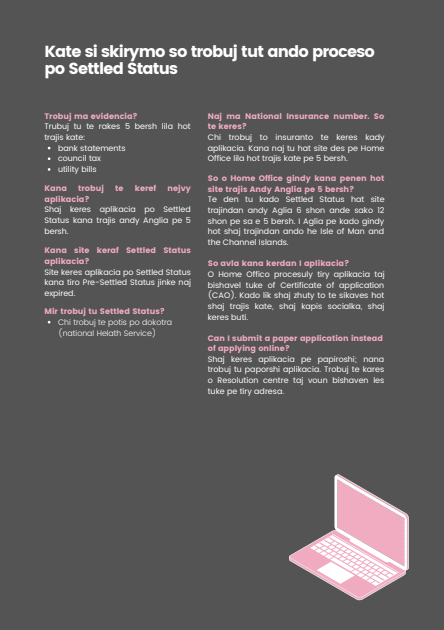
<style>
.page{position:relative;width:444px;height:630px;background:#545454}
.page>*{position:absolute;margin:0;border:0;box-sizing:border-box;transform-origin:0 0}
.t1{font:16px/17.2px "Poppins";letter-spacing:-.05em;color:#fff}
.t2{font:8px/10.8px "Poppins";color:#fff;text-align:justify}
.t3{font:8px/10.8px "Poppins";color:#f0abc1}
.t4{font:300 8px/10.8px "Poppins";color:#fff}
</style>
<div class="page">
<svg style="left:289px;top:474px;width:120px;height:126px"></svg>
<p class="t1" style="left:44px;top:43px;width:332px">Kate si skirymo so trobuj tut ando proceso po Settled Status</p>
<p class="t3" style="left:44px;top:111px;width:95px">Trobuj ma evidencia?</p>
<p class="t2" style="left:44px;top:121px;width:148px">Trubuj tu te rakes 5 bersh lila hot trajis kate:</p>
<p class="t2" style="left:58px;top:143px;width:69px">bank statements</p>
<p class="t2" style="left:58px;top:153px;width:44px">council tax</p>
<p class="t2" style="left:58px;top:164px;width:40px">utility bills</p>
<p class="t3" style="left:44px;top:183px;width:24px">Kana</p>
<p class="t3" style="left:78px;top:183px;width:27px">trobuj</p>
<p class="t3" style="left:115px;top:183px;width:10px">te</p>
<p class="t3" style="left:135px;top:183px;width:23px">keref</p>
<p class="t3" style="left:167px;top:183px;width:25px">nejvy</p>
<p class="t3" style="left:44px;top:194px;width:47px">aplikacia?</p>
<p class="t2" style="left:44px;top:204px;width:148px">Shaj keres aplikacia po Settled Status kana trajis andy Anglia pe 5 bersh.</p>
<p class="t3" style="left:44px;top:245px;width:148px">Kana site keraf Settled Status aplikacia?</p>
<p class="t2" style="left:44px;top:267px;width:148px">Site keres aplikacia po Settled Status kana tiro Pre-Settled Status jinke naj expired.</p>
<p class="t3" style="left:44px;top:306px;width:122px">Mir trobuj tu Settled Status?</p>
<p class="t4" style="left:58px;top:317px;width:116px">Chi trobuj te potis po dokotra (national Helath Service)</p>
<p class="t3" style="left:208px;top:111px;width:178px">Naj ma National Insurance number. So te keres?</p>
<p class="t2" style="left:208px;top:132px;width:178px">Chi trobuj to insuranto te keres kady aplikacia. Kana naj tu hat site des pe Home Office lila hot trajis kate pe 5 bersh.</p>
<p class="t3" style="left:208px;top:173px;width:178px">So o Home Office gindy kana penen hot site trajis Andy Anglia pe 5 bersh?</p>
<p class="t2" style="left:208px;top:194px;width:178px">Te den tu kado Settled Status hat site trajindan andy Aglia 6 shon ande sako 12 shon pe sa e 5 bersh. I Aglia pe kado gindy hot shaj trajindan ando he Isle of Man and the Channel Islands.</p>
<p class="t3" style="left:208px;top:258px;width:143px">So avla kana kerdan I aplikacia?</p>
<p class="t2" style="left:208px;top:269px;width:178px">O Home Offico procesuly tiry aplikacia taj bishavel tuke of Certificate of application (CAO). Kado lik shaj zhuty to te sikaves hot shaj trajis kate, shaj kapis socialka, shaj keres buti.</p>
<p class="t3" style="left:208px;top:333px;width:177px">Can I submit a paper application instead of applying online?</p>
<p class="t2" style="left:208px;top:354px;width:178px">Shaj keres aplikacia pe papiroshi; nana trobuj tu paporshi aplikacia. Trobuj te kares o Resolution centre taj voun bishaven les tuke pe tiry adresa.</p>
</div>
